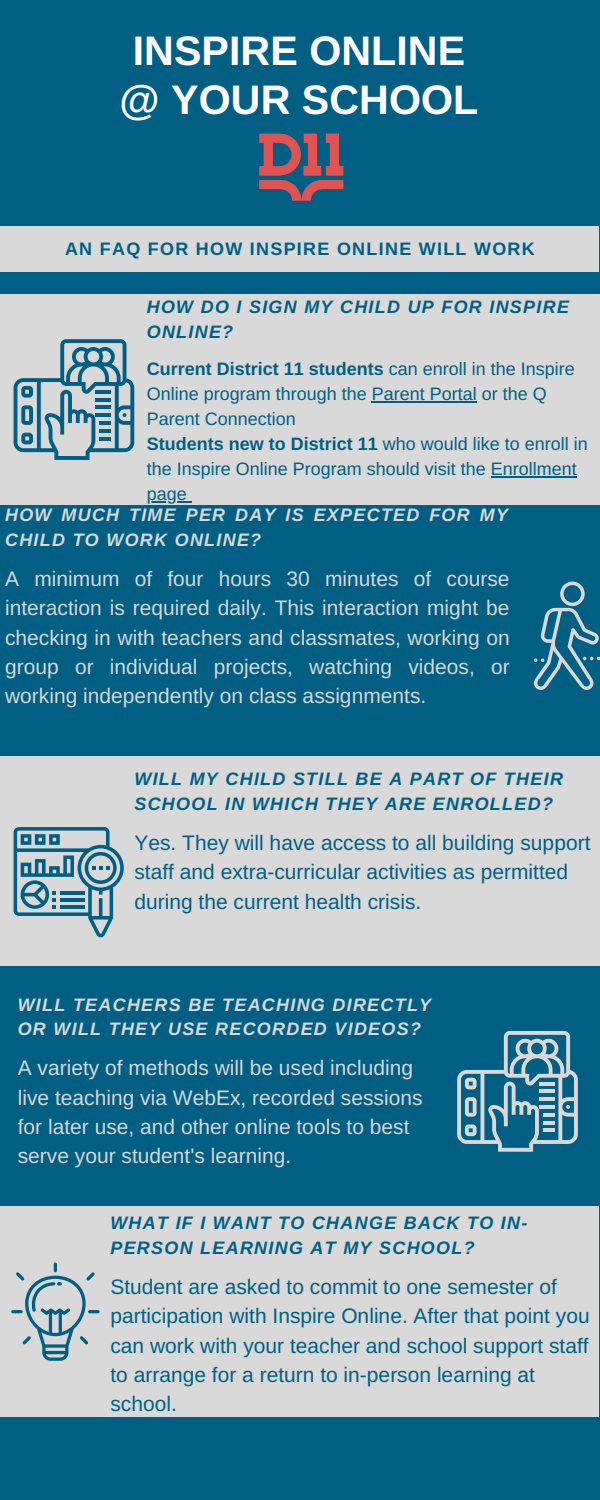
<style>
.page{position:relative;width:600px;height:1500px;background:#005f83}
.page>*{position:absolute;margin:0;border:0;box-sizing:border-box;transform-origin:0 0}
.t1{font:700 41.3px/49.5px "Arimo";color:#fff;text-align:center}
.t2{font:21px/29.2px "Arimo";color:#d9d9d9;text-align:justify}
.t3{font:21px/29.2px "Arimo";color:#005f83}
.t4{font:18px/25px "Arimo";color:#005f83}
.t5{font:italic 700 18px/24.8px "Arimo";letter-spacing:.07em;color:#005f83}
.t6{font:italic 700 18px/24.8px "Arimo";letter-spacing:.07em;color:#d9d9d9}
.t7{font:700 18px "Arimo";letter-spacing:.07em;color:#005f83}
.s1{font-weight:700}
</style>
<div class="page">
<div style="left:0;top:295px;width:600px;height:210px;background:#d9d9d9"></div>
<div style="left:0;top:226px;width:599px;height:46px;background:#d9d9d9"></div>
<div style="left:0;top:757px;width:600px;height:208px;background:#d9d9d9"></div>
<div style="left:0;top:1207px;width:599px;height:210px;background:#d9d9d9"></div>
<svg style="left:11px;top:1263px;width:89px;height:98px"></svg>
<svg style="left:14px;top:827px;width:110px;height:110px"></svg>
<hr style="left:60px;top:905px;width:25px;height:4px;background:#005f83">
<svg style="left:14px;top:339px;width:120px;height:121px"></svg>
<svg style="left:534px;top:582px;width:66px;height:108px"></svg>
<img style="left:259px;top:133px;width:85px;height:68px">
<hr style="left:372px;top:401px;width:105px;height:2px;background:#005f83">
<hr style="left:491px;top:476px;width:86px;height:2px;background:#005f83">
<hr style="left:147px;top:501px;width:40px;height:2px;background:#005f83">
<svg style="left:457px;top:1031px;width:121px;height:121px"></svg>
<hr style="left:543px;top:1128px;width:12px;height:4px;background:#d9d9d9">
<h1 class="t1" style="left:120px;top:26px;width:360px">INSPIRE ONLINE @ YOUR SCHOOL</h1>
<p class="t7" style="left:65px;top:239px;width:471px">AN FAQ FOR HOW INSPIRE ONLINE WILL WORK</p>
<p class="t5" style="left:147px;top:294px;width:424px">HOW DO I SIGN MY CHILD UP FOR INSPIRE<br>ONLINE?</p>
<p class="t4" style="left:147px;top:356px;width:442px"><span class="s1">Current District 11 students</span> can enroll in the Inspire Online program through the Parent Portal or the Q Parent Connection<br><span class="s1">Students new to District 11</span> who would like to enroll in the Inspire Online Program should visit the Enrollment page</p>
<p class="t6" style="left:5px;top:503px;width:504px">HOW MUCH TIME PER DAY IS EXPECTED FOR MY<br>CHILD TO WORK ONLINE?</p>
<p class="t2" style="left:5px;top:564px;width:506px">A minimum of four hours 30 minutes of course interaction is required daily. This interaction might be checking in with teachers and classmates, working on group or individual projects, watching videos, or working independently on class assignments.</p>
<p class="t5" style="left:134px;top:767px;width:430px">WILL MY CHILD STILL BE A PART OF THEIR<br>SCHOOL IN WHICH THEY ARE ENROLLED?</p>
<p class="t3" style="left:134px;top:828px;width:458px">Yes. They will have access to all building support staff and extra-curricular activities as permitted during the current health crisis.</p>
<p class="t6" style="left:18px;top:992px;width:415px">WILL TEACHERS BE TEACHING DIRECTLY<br>OR WILL THEY USE RECORDED VIDEOS?</p>
<p class="t2" style="left:18px;top:1053px;width:406px;text-align:left">A variety of methods will be used including live teaching via WebEx, recorded sessions for later use, and other online tools to best serve your student's learning.</p>
<p class="t5" style="left:110px;top:1211px;width:419px">WHAT IF I WANT TO CHANGE BACK TO IN-<br>PERSON LEARNING AT MY SCHOOL?</p>
<p class="t3" style="left:110px;top:1272px;width:481px">Student are asked to commit to one semester of participation with Inspire Online. After that point you can work with your teacher and school support staff to arrange for a return to in-person learning at school.</p>
</div>
